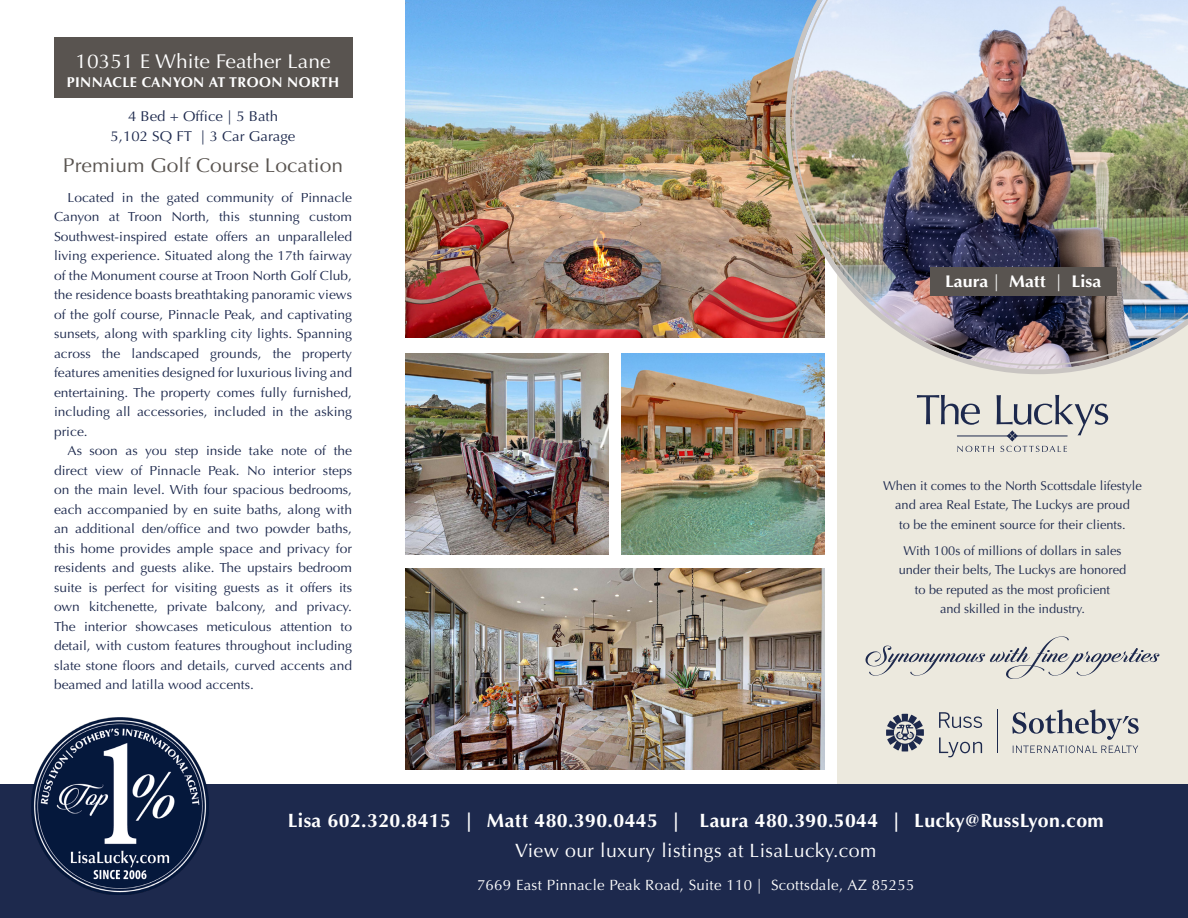
<style>
.page{position:relative;width:1188px;height:918px;background:#fff}
.page>*{position:absolute;margin:0;border:0;box-sizing:border-box;transform-origin:0 0}
.t1{font:19.95px "Optima";color:#595450;scale:1.05 1}
.t2{font:19.95px "Optima";color:#fff;scale:1.05 1}
.t3{font:700 19.35px "Optima";letter-spacing:.02em;color:#fff}
.t4{font:19.35px "Optima";letter-spacing:.02em;color:#fff}
.t5{font:700 16.95px "Optima";color:#fff;scale:1.05 1}
.t6{font:14.85px "Optima";letter-spacing:.02em;color:#fff}
.t7{font:14.25px/19.5px "Optima";color:#1d294d;text-align:center;scale:1.05 1}
.t8{font:700 14.25px "Optima";letter-spacing:.03em;color:#fff}
.t9{font:13.05px/19.5px "Optima";color:#1d294d;text-align:justify;scale:1.05 1}
.t10{font:12.9px/19.5px "Optima";color:#1d294d;text-align:center}
.s1{font-weight:400}
</style>
<div class="page">
<img style="left:405px;top:0;width:381px;height:338px">
<svg style="left:917px;top:395px;width:191px;height:57px"></svg>
<hr style="left:1015px;top:436px;width:52px;height:1px;background:#1d294d">
<hr style="left:957px;top:436px;width:52px;height:1px;background:#1d294d">
<hr style="left:997px;top:709px;width:1px;height:44px;background:#1d294d">
<svg style="left:1012px;top:709px;width:127px;height:44px"></svg>
<svg style="left:939px;top:712px;width:43px;height:16px"></svg>
<svg style="left:939px;top:737px;width:43px;height:20px"></svg>
<svg style="left:886px;top:714px;width:38px;height:38px"></svg>
<img style="left:786px;top:0;width:402px;height:374px">
<img style="left:794px;top:0;width:394px;height:366px">
<div style="left:930px;top:268px;width:187px;height:28px;background:#595450"></div>
<div style="left:0;top:784px;width:1188px;height:134px;background:#1d294d"></div>
<svg style="left:865px;top:636px;width:295px;height:43px"></svg>
<img style="left:32px;top:718px;width:176px;height:176px">
<div style="left:54px;top:38px;width:298px;height:60px;background:#595450"></div>
<img style="left:405px;top:569px;width:419px;height:201px">
<img style="left:405px;top:353px;width:203px;height:201px">
<img style="left:621px;top:353px;width:203px;height:201px">
<h1 class="t2" style="left:76px;top:49px;width:244px">10351 E White Feather Lane</h1>
<p class="t8" style="left:67px;top:74px;width:274px">PINNACLE CANYON AT TROON NORTH</p>
<p class="t7" style="left:111px;top:107px;width:178px">4 Bed + Office | 5 Bath<br>5,102 SQ FT | 3 Car Garage</p>
<h1 class="t1" style="left:63px;top:153px;width:268px">Premium Golf Course Location</h1>
<p class="t9" style="left:54px;top:188px;width:285px;text-indent:13px">Located in the gated community of Pinnacle Canyon at Troon North, this stunning custom Southwest-inspired estate offers an unparalleled living experience. Situated along the 17th fairway of the Monument course at Troon North Golf Club, the residence boasts breathtaking panoramic views of the golf course, Pinnacle Peak, and captivating sunsets, along with sparkling city lights. Spanning across the landscaped grounds, the property features amenities designed for luxurious living and entertaining. The property comes fully furnished, including all accessories, included in the asking price.</p>
<p class="t9" style="left:54px;top:441px;width:285px;text-indent:13px">As soon as you step inside take note of the direct view of Pinnacle Peak. No interior steps on the main level. With four spacious bedrooms, each accompanied by en suite baths, along with an additional den/office and two powder baths, this home provides ample space and privacy for residents and guests alike. The upstairs bedroom suite is perfect for visiting guests as it offers its own kitchenette, private balcony, and privacy.<br>The interior showcases meticulous attention to detail, with custom features throughout including slate stone floors and details, curved accents and beamed and latilla wood accents.</p>
<p class="t5" style="left:945px;top:271px;width:150px">Laura <span class="s1">|</span> Matt <span class="s1">|</span> Lisa</p>
<p class="t10" style="left:883px;top:476px;width:260px">When it comes to the North Scottsdale lifestyle and area Real Estate, The Luckys are proud<br>to be the eminent source for their clients.</p>
<p class="t10" style="left:899px;top:541px;width:229px">With 100s of millions of dollars in sales under their belts, The Luckys are honored to be reputed as the most proficient<br>and skilled in the industry.</p>
<h2 class="t3" style="left:288px;top:809px;width:818px">Lisa 602.320.8415 | Matt 480.390.0445 | Laura 480.390.5044 | Lucky@RussLyon.com</h2>
<h2 class="t4" style="left:515px;top:839px;width:363px">View our luxury listings at LisaLucky.com</h2>
<p class="t6" style="left:477px;top:876px;width:439px">7669 East Pinnacle Peak Road, Suite 110 | Scottsdale, AZ 85255</p>
</div>
